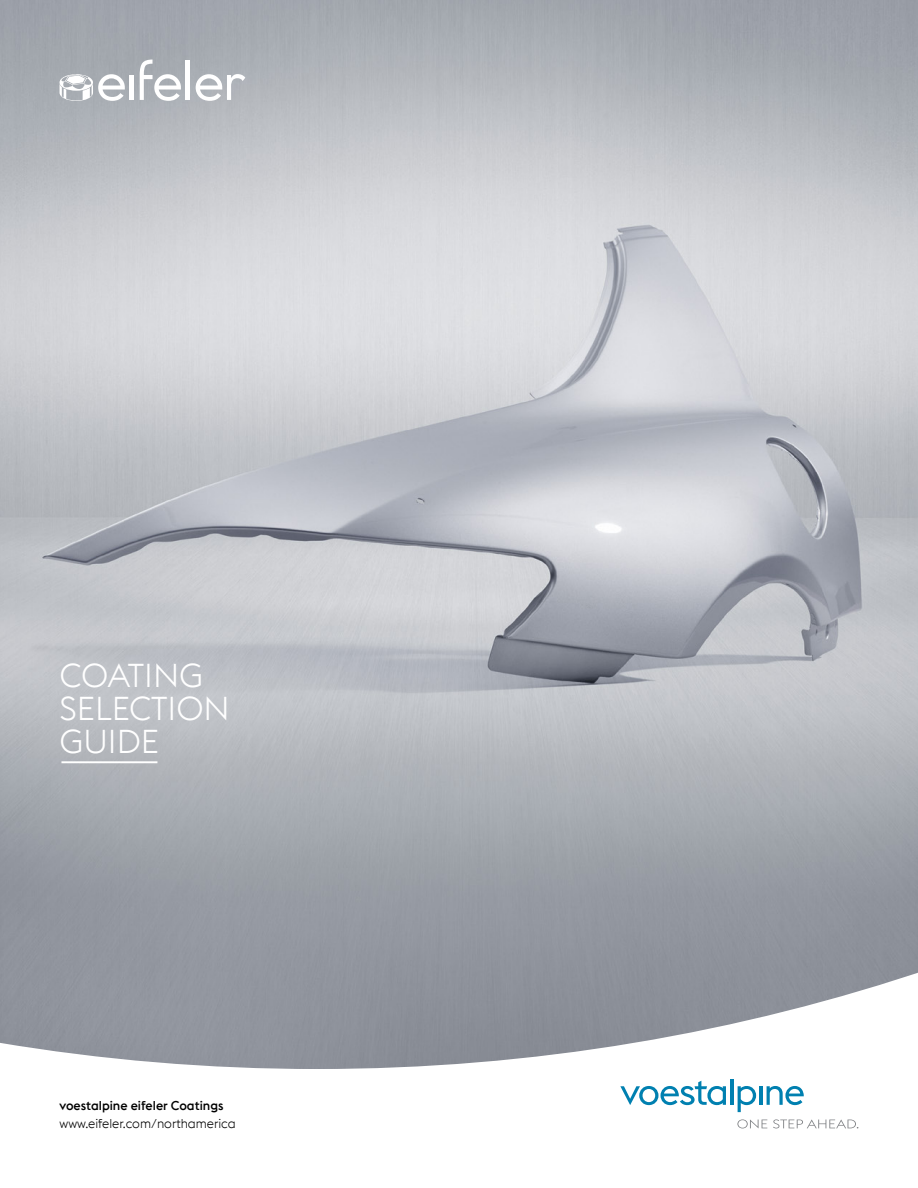
<style>
.page{position:relative;width:918px;height:1188px;background:#fff}
.page>*{position:absolute;margin:0;border:0;box-sizing:border-box;transform-origin:0 0}
.t1{font:300 33px/33px "voestalpine";color:#fff}
.t2{font:300 12.75px "voestalpine";color:#000}
.t3{font:500 12.75px "voestalpine";color:#000}
</style>
<div class="page">
<img style="left:0;top:0;width:918px;height:968px">
<hr style="left:61px;top:761px;width:96px;height:2px;background:#fff">
<div style="left:129px;top:75px;width:5px;height:25px;background:#fff"></div>
<svg style="left:140px;top:60px;width:41px;height:41px"></svg>
<hr style="left:186px;top:60px;width:4px;height:40px;background:#fff">
<svg style="left:196px;top:74px;width:49px;height:27px"></svg>
<svg style="left:60px;top:74px;width:65px;height:27px"></svg>
<svg style="left:0;top:968px;width:918px;height:161px"></svg>
<svg style="left:620px;top:1081px;width:106px;height:24px"></svg>
<hr style="left:730px;top:1079px;width:3px;height:26px;background:#0080b0">
<svg style="left:738px;top:1086px;width:18px;height:26px"></svg>
<hr style="left:759px;top:1086px;width:3px;height:19px;background:#0080b0">
<svg style="left:767px;top:1086px;width:37px;height:19px"></svg>
<svg style="left:737px;top:1119px;width:30px;height:9px"></svg>
<svg style="left:773px;top:1119px;width:85px;height:9px"></svg>
<h1 class="t1" style="left:60px;top:659px;width:172px">COATING<br>SELECTION<br>GUIDE</h1>
<p class="t3" style="left:60px;top:1098px;width:166px">voestalpine eifeler Coatings</p>
<p class="t2" style="left:60px;top:1117px;width:178px">www.eifeler.com/northamerica</p>
</div>
